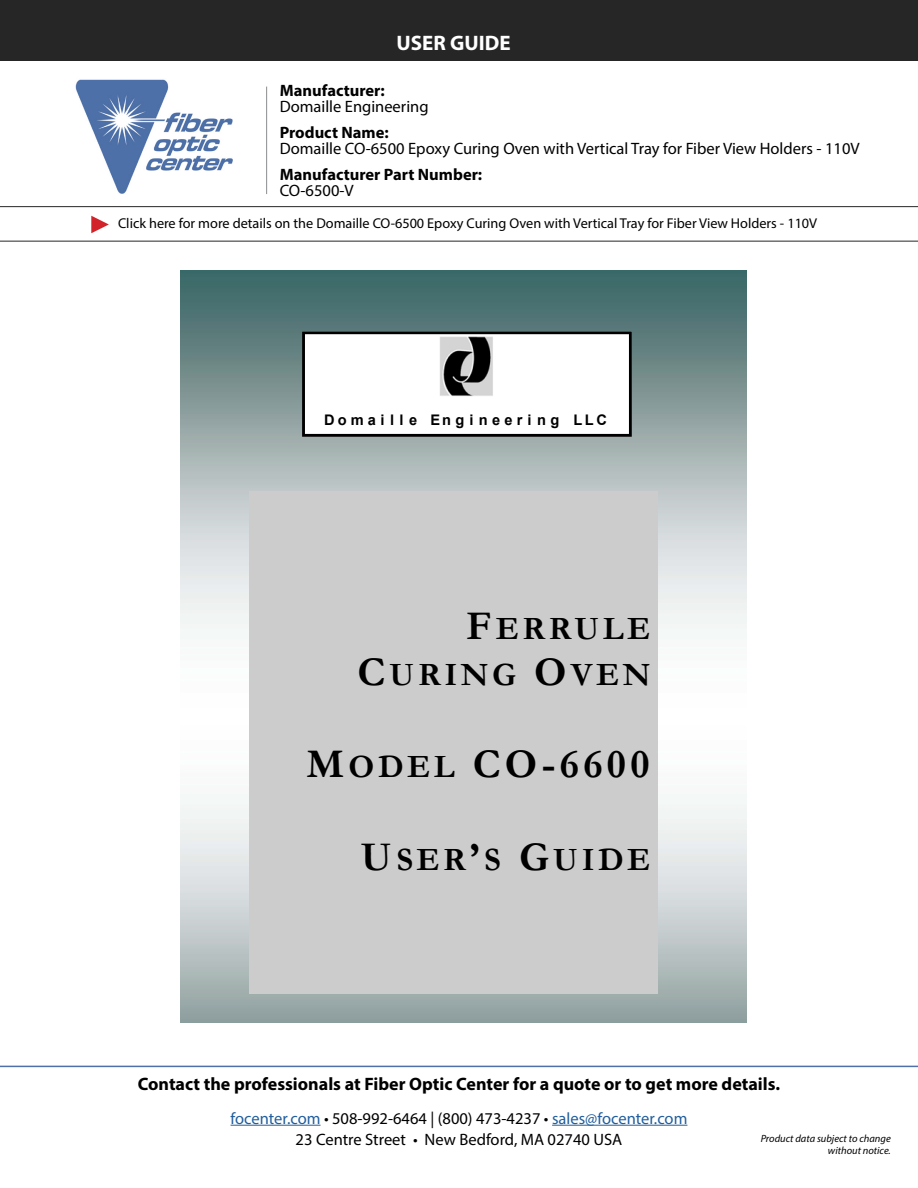
<style>
.page{position:relative;width:918px;height:1188px;background:#fff}
.page>*{position:absolute;margin:0;border:0;box-sizing:border-box;transform-origin:0 0}
.t1{font:700 41.1px "Garamond";letter-spacing:.105em;color:#000}
.t2{font:700 32.85px/46.2px "Garamond";letter-spacing:.105em;color:#000;text-align:right}
.t3{font:700 21px "Myriad Pro";color:#fff}
.t4{font:700 18px "Myriad Pro";color:#000}
.t5{font:16.5px/16.5px "Myriad Pro";color:#000}
.t6{font:16.5px "Myriad Pro";color:#215e9e}
.t7{font:700 16.5px "Myriad Pro";color:#000}
.t8{font:700 14.55px "Arial";letter-spacing:.305em;color:#000}
.t9{font:14.25px "Myriad Pro";color:#000}
.t10{font:700 11.7px "Calibri";color:#000}
.t11{font:italic 10.5px/12.6px "Myriad Pro";color:#000;text-align:right}
.s1{font-weight:700}
.s2{font-size:41.1px}
.s3{font-size:32.85px}
.s4{color:#000}
</style>
<div class="page">
<hr style="left:231px;top:1125px;width:90px;height:1px;background:#215e9e">
<hr style="left:552px;top:1125px;width:135px;height:1px;background:#215e9e">
<hr style="left:0;top:1066px;width:918px;height:1px;background:#4f70a8">
<img style="left:181px;top:270px;width:566px;height:752px">
<div style="left:249px;top:491px;width:409px;height:503px;background:#ccc"></div>
<svg style="left:302px;top:331px;width:330px;height:106px"></svg>
<div style="left:0;top:0;width:918px;height:60px;background:#262626"></div>
<hr style="left:266px;top:87px;width:1px;height:107px;background:#8a8c8e">
<img style="left:75px;top:79px;width:158px;height:115px">
<hr style="left:0;top:241px;width:918px;height:1px;background:#262626">
<svg style="left:91px;top:216px;width:18px;height:17px"></svg>
<hr style="left:0;top:206px;width:918px;height:1px;background:#262626">
<p class="t3" style="left:397px;top:29px;width:116px">USER GUIDE</p>
<p class="t5" style="left:280px;top:82px;width:150px"><span class="s1">Manufacturer:<br></span>Domaille Engineering</p>
<p class="t5" style="left:280px;top:124px;width:581px"><span class="s1">Product Name:<br></span>Domaille CO-6500 Epoxy Curing Oven with Vertical Tray for Fiber View Holders - 110V</p>
<p class="t7" style="left:280px;top:163px;width:204px">Manufacturer Part Number:</p>
<p class="t5" style="left:280px;top:182px;width:75px">CO-6500-V</p>
<p class="t9" style="left:118px;top:215px;width:701px">Click here for more details on the Domaille CO-6500 Epoxy Curing Oven with Vertical Tray for Fiber View Holders - 110V</p>
<p class="t8" style="left:324px;top:410px;width:284px">Domaille Engineering LLC</p>
<h2 class="t2" style="left:358px;top:606px;width:295px"><span class="s2">F</span>ERRULE<br><span class="s2">C</span>URING <span class="s2">O</span>VEN</h2>
<h1 class="t1" style="left:307px;top:737px;width:345px">M<span class="s3">ODEL</span> CO-6600</h1>
<h2 class="t2" style="left:361px;top:836px;width:291px"><span class="s2">U</span>SER<span class="s2">’</span>S <span class="s2">G</span>UIDE</h2>
<p class="t4" style="left:138px;top:1072px;width:644px">Contact the professionals at Fiber Optic Center for a quote or to get more details.</p>
<p class="t6" style="left:231px;top:1108px;width:458px">focenter.com <span class="s4">• 508-992-6464 | (800) 473-4237 •</span> sales@focenter.com</p>
<p class="t5" style="left:296px;top:1131px;width:328px">23 Centre Street • New Bedford, MA 02740 USA</p>
<p class="t10" style="left:352px;top:1079px;width:218px">Phone 507.281.0275 • Fax 507.281.5694</p>
<p class="t11" style="left:761px;top:1132px;width:132px">Product data subject to change without notice.</p>
</div>
